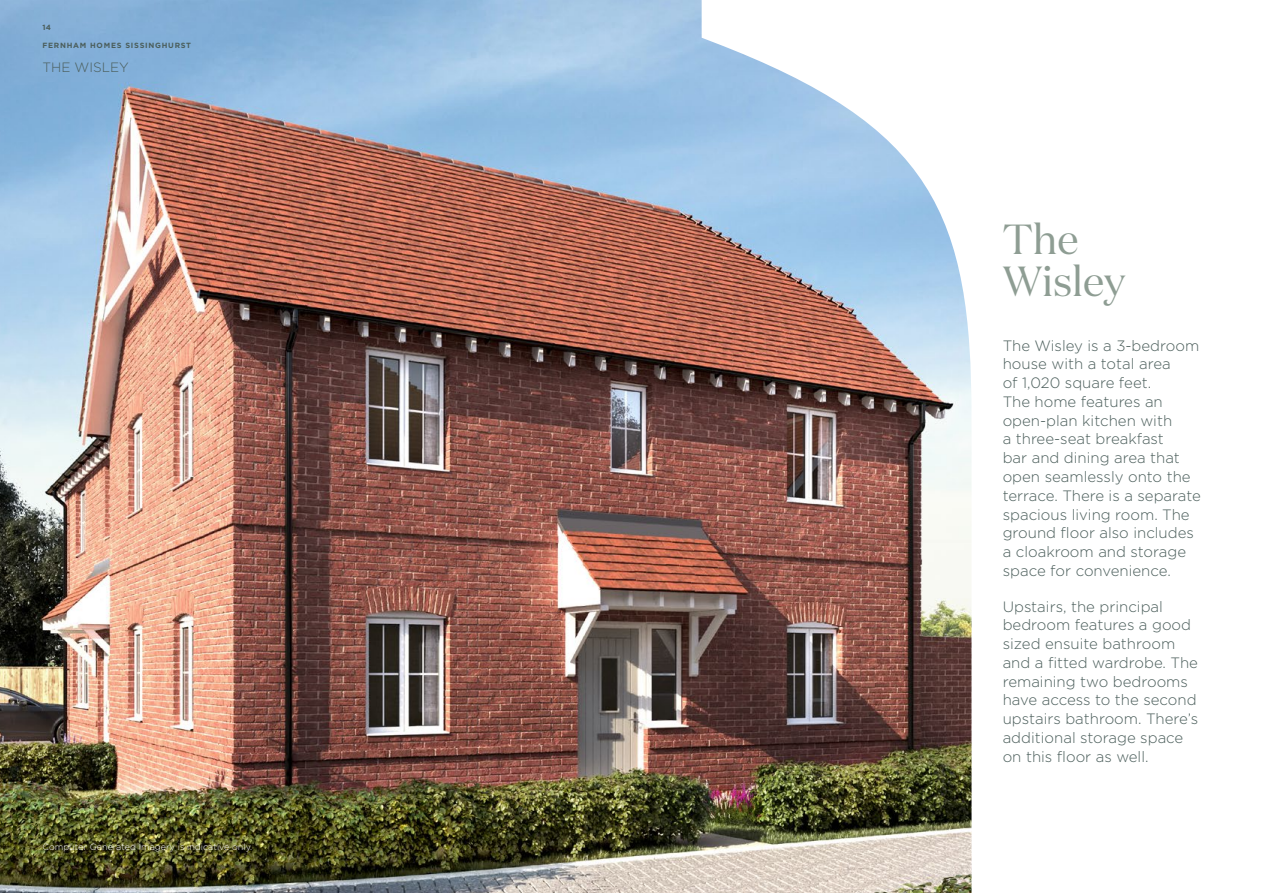
<style>
.page{position:relative;width:1263px;height:893px;background:#fff}
.page>*{position:absolute;margin:0;border:0;box-sizing:border-box;transform-origin:0 0}
.t1{font:42px/42px "Domaine Display";color:#8e9d93}
.t2{font:300 15px/18.8px "Gotham";color:#4b5e5b}
.t3{font:300 13.5px "Gotham";color:#4b5e5b}
.t4{font:300 9px "Gotham";color:#fff}
.t5{font:700 7.5px "Gotham";letter-spacing:.1em;color:#4b5e5b}
</style>
<div class="page">
<img style="left:0;top:0;width:702px;height:893px">
<img style="left:702px;top:38px;width:270px;height:855px">
<p class="t5" style="left:43px;top:22px;width:10px">14</p>
<p class="t5" style="left:43px;top:40px;width:150px">FERNHAM HOMES SISSINGHURST</p>
<p class="t3" style="left:43px;top:58px;width:88px">THE WISLEY</p>
<p class="t4" style="left:42px;top:842px;width:211px">Computer Generated Imagery is indicative only.</p>
<h1 class="t1" style="left:1003px;top:218px;width:124px">The<br>Wisley</h1>
<p class="t2" style="left:1003px;top:336px;width:200px">The Wisley is a 3-bedroom house with a total area<br>of 1,020 square feet.<br>The home features an open-plan kitchen with<br>a three-seat breakfast<br>bar and dining area that open seamlessly onto the terrace. There is a separate spacious living room. The ground floor also includes a cloakroom and storage space for convenience.</p>
<p class="t2" style="left:1003px;top:596px;width:197px">Upstairs, the principal bedroom features a good sized ensuite bathroom and a fitted wardrobe. The remaining two bedrooms have access to the second upstairs bathroom. There’s additional storage space on this floor as well.</p>
</div>
